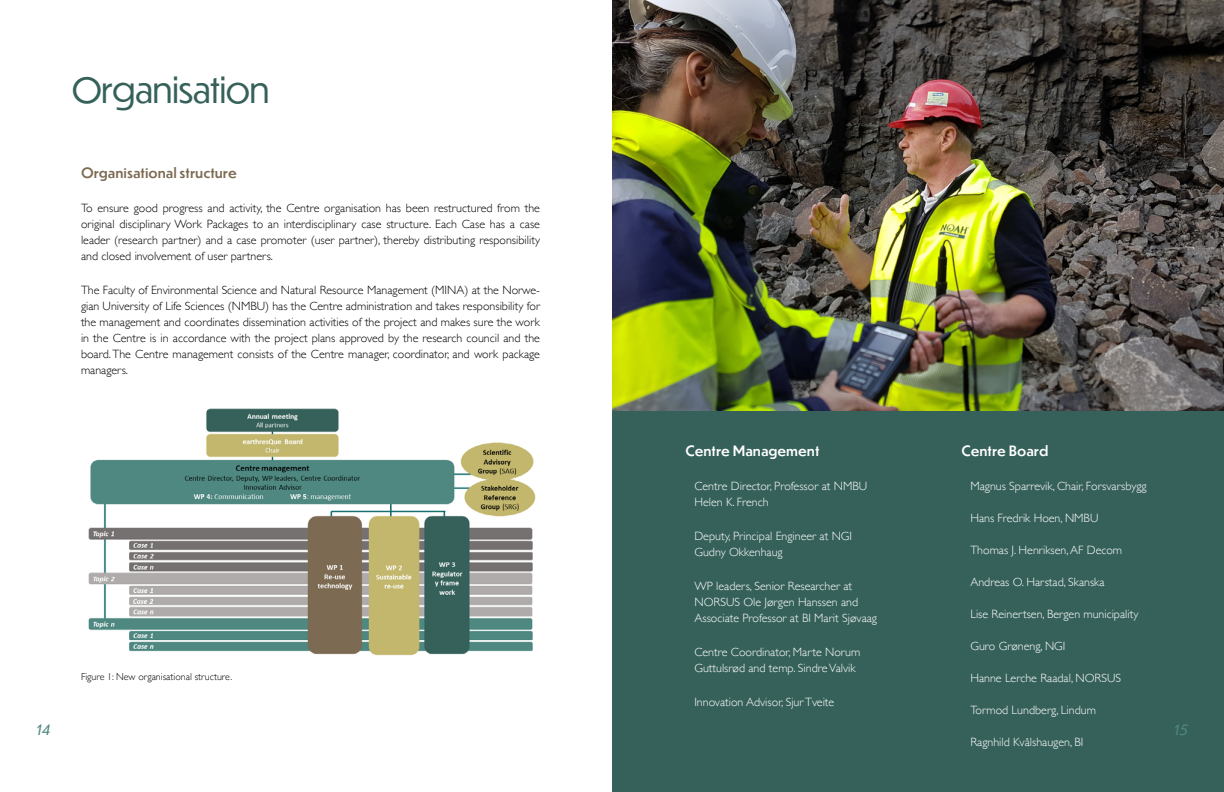
<style>
.page{position:relative;width:1224px;height:792px;background:#fff}
.page>*{position:absolute;margin:0;border:0;box-sizing:border-box;transform-origin:0 0}
.t1{font:34px "Dunbar Tall";color:#36615a}
.t2{font:500 14px "Dunbar Text";color:#fff}
.t3{font:500 14px "Dunbar Text";color:#7c6a52}
.t4{font:italic 14px "Dunbar Text";color:#4f8881}
.t5{font:300 12px/16px "Gill Sans";color:#000;text-align:justify}
.t6{font:300 12px/16px "Gill Sans";color:#fff}
.t7{font:300 10px "Gill Sans";color:#000}
</style>
<div class="page">
<img style="left:88px;top:408px;width:448px;height:248px">
<div style="left:612px;top:0;width:612px;height:756px;background:#36615a"></div>
<div style="left:612px;top:756px;width:612px;height:36px;background:#36615a"></div>
<img style="left:612px;top:0;width:612px;height:411px">
<h1 class="t1" style="left:72px;top:66px;width:199px">Organisation</h1>
<p class="t3" style="left:81px;top:163px;width:157px">Organisational structure</p>
<p class="t5" style="left:81px;top:200px;width:461px">To ensure good progress and activity, the Centre organisation has been restructured from the original disciplinary Work Packages to an interdisciplinary case structure. Each Case has a case leader (research partner) and a case promoter (user partner), thereby distributing responsibility and closed involvement of user partners.</p>
<p class="t5" style="left:81px;top:282px;width:461px">The Faculty of Environmental Science and Natural Resource Management (MINA) at the Norwe&shy;gian University of Life Sciences (NMBU) has the Centre administration and takes responsibility for the management and coordinates dissemination activities of the project and makes sure the work in the Centre is in accordance with the project plans approved by the research council and the board. The Centre management consists of the Centre manager, coordinator, and work package managers.</p>
<p class="t2" style="left:685px;top:440px;width:136px">Centre Management</p>
<p class="t6" style="left:694px;top:477px;width:174px">Centre Director, Professor at NMBU<br>Helen K. French</p>
<p class="t6" style="left:694px;top:527px;width:159px">Deputy, Principal Engineer at NGI<br>Gudny Okkenhaug</p>
<p class="t6" style="left:694px;top:577px;width:184px">WP leaders, Senior Researcher at<br>NORSUS Ole Jørgen Hanssen and<br>Associate Professor at BI Marit Sjøvaag</p>
<p class="t6" style="left:694px;top:643px;width:168px">Centre Coordinator, Marte Norum<br>Guttulsrød and temp. Sindre Valvik</p>
<p class="t6" style="left:694px;top:693px;width:141px">Innovation Advisor, Sjur Tveite</p>
<p class="t2" style="left:961px;top:440px;width:88px">Centre Board</p>
<p class="t6" style="left:970px;top:477px;width:178px">Magnus Sparrevik, Chair, Forsvarsbygg</p>
<p class="t6" style="left:970px;top:509px;width:129px">Hans Fredrik Hoen, NMBU</p>
<p class="t6" style="left:970px;top:541px;width:153px">Thomas J. Henriksen, AF Decom</p>
<p class="t6" style="left:970px;top:573px;width:136px">Andreas O. Harstad, Skanska</p>
<p class="t6" style="left:970px;top:605px;width:169px">Lise Reinertsen, Bergen municipality</p>
<p class="t6" style="left:970px;top:637px;width:96px">Guro Grøneng, NGI</p>
<p class="t6" style="left:970px;top:669px;width:152px">Hanne Lerche Raadal, NORSUS</p>
<p class="t6" style="left:970px;top:701px;width:127px">Tormod Lundberg, Lindum</p>
<p class="t6" style="left:970px;top:733px;width:114px">Ragnhild Kvålshaugen, BI</p>
<p class="t7" style="left:81px;top:669px;width:153px">Figure 1: New organisational structure.</p>
<p class="t4" style="left:36px;top:720px;width:16px">14</p>
<p class="t4" style="left:1174px;top:720px;width:16px">15</p>
</div>
